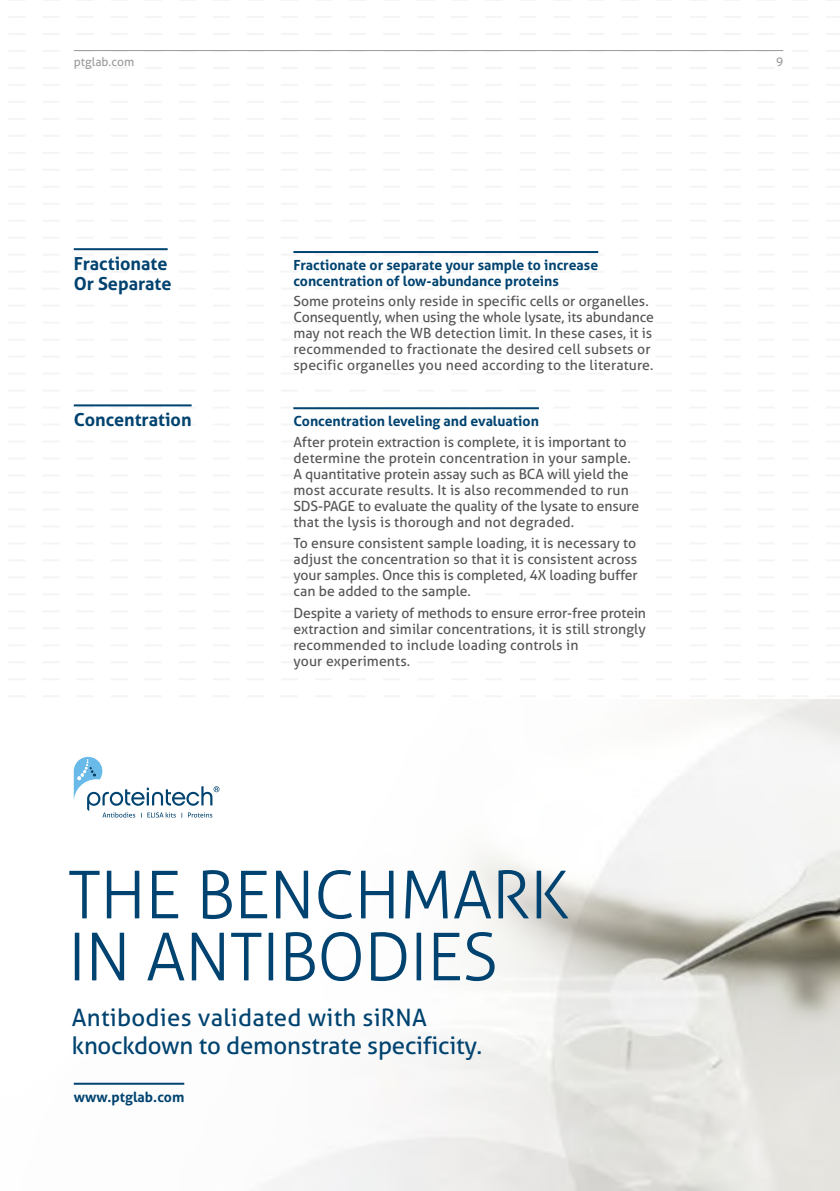
<style>
.page{position:relative;width:840px;height:1191px;background:#fff}
.page>*{position:absolute;margin:0;border:0;box-sizing:border-box;transform-origin:0 0}
.t1{font:300 66px/62px "Aller";letter-spacing:-.01em;color:#004370}
.t2{font:24px/28px "Aller";letter-spacing:-.01em;color:#004370}
.t3{font:700 18px/20px "Aller";color:#004370}
.t4{font:14px/16px "Aller";color:#575656}
.t5{font:700 14px/16px "Aller";color:#004370}
.t6{font:12px "Aller";color:#9d9c9c}
</style>
<div class="page">
<svg style="left:77px;top:51px;width:17px;height:1px"></svg>
<svg style="left:77px;top:406px;width:17px;height:1px"></svg>
<svg style="left:111px;top:51px;width:17px;height:1px"></svg>
<svg style="left:111px;top:406px;width:17px;height:1px"></svg>
<svg style="left:145px;top:51px;width:17px;height:1px"></svg>
<svg style="left:145px;top:406px;width:17px;height:1px"></svg>
<svg style="left:179px;top:51px;width:17px;height:1px"></svg>
<svg style="left:179px;top:406px;width:13px;height:1px"></svg>
<svg style="left:213px;top:51px;width:17px;height:1px"></svg>
<svg style="left:247px;top:51px;width:17px;height:1px"></svg>
<svg style="left:281px;top:51px;width:17px;height:1px"></svg>
<svg style="left:315px;top:51px;width:17px;height:1px"></svg>
<svg style="left:349px;top:51px;width:17px;height:1px"></svg>
<svg style="left:383px;top:51px;width:17px;height:1px"></svg>
<svg style="left:417px;top:51px;width:17px;height:1px"></svg>
<svg style="left:451px;top:51px;width:17px;height:1px"></svg>
<svg style="left:485px;top:51px;width:17px;height:1px"></svg>
<svg style="left:519px;top:51px;width:17px;height:1px"></svg>
<svg style="left:553px;top:51px;width:17px;height:1px"></svg>
<svg style="left:588px;top:51px;width:16px;height:1px"></svg>
<svg style="left:622px;top:51px;width:16px;height:1px"></svg>
<svg style="left:656px;top:51px;width:16px;height:1px"></svg>
<svg style="left:690px;top:51px;width:16px;height:1px"></svg>
<svg style="left:724px;top:51px;width:16px;height:1px"></svg>
<svg style="left:758px;top:51px;width:16px;height:1px"></svg>
<hr style="left:293px;top:251px;width:305px;height:2px;background:#004370">
<hr style="left:293px;top:407px;width:245px;height:2px;background:#004370">
<hr style="left:74px;top:248px;width:93px;height:2px;background:#004370">
<hr style="left:74px;top:404px;width:117px;height:2px;background:#004370">
<hr style="left:74px;top:50px;width:708px;height:1px;background:#9d9c9c">
<img style="left:73px;top:700px;width:766px;height:491px">
<hr style="left:74px;top:1082px;width:110px;height:2px;background:#004370">
<svg style="left:123px;top:789px;width:22px;height:16px"></svg>
<svg style="left:145px;top:780px;width:34px;height:25px"></svg>
<svg style="left:179px;top:780px;width:33px;height:25px"></svg>
<svg style="left:123px;top:812px;width:12px;height:5px"></svg>
<svg style="left:147px;top:812px;width:41px;height:5px"></svg>
<svg style="left:188px;top:812px;width:42px;height:5px"></svg>
<svg style="left:141px;top:813px;width:21px;height:4px"></svg>
<svg style="left:74px;top:757px;width:49px;height:60px"></svg>
<svg style="left:213px;top:780px;width:17px;height:19px"></svg>
<p class="t6" style="left:74px;top:54px;width:62px">ptglab.com</p>
<p class="t6" style="left:775px;top:54px;width:9px">9</p>
<p class="t3" style="left:74px;top:253px;width:99px">Fractionate<br>Or Separate</p>
<p class="t3" style="left:74px;top:410px;width:119px">Concentration</p>
<p class="t5" style="left:293px;top:257px;width:306px">Fractionate or separate your sample to increase concentration of low-abundance proteins</p>
<p class="t4" style="left:293px;top:293px;width:362px">Some proteins only reside in specific cells or organelles.<br>Consequently, when using the whole lysate, its abundance may not reach the WB detection limit. In these cases, it is recommended to fractionate the desired cell subsets or specific organelles you need according to the literature.</p>
<p class="t5" style="left:293px;top:413px;width:247px">Concentration leveling and evaluation</p>
<p class="t4" style="left:293px;top:433px;width:347px">After protein extraction is complete, it is important to determine the protein concentration in your sample.<br>A quantitative protein assay such as BCA will yield the most accurate results. It is also recommended to run SDS-PAGE to evaluate the quality of the lysate to ensure that the lysis is thorough and not degraded.</p>
<p class="t4" style="left:293px;top:535px;width:346px;text-align:justify">To ensure consistent sample loading, it is necessary to adjust the concentration so that it is consistent across your samples. Once this is completed, 4X loading buffer can be added to the sample.</p>
<p class="t4" style="left:293px;top:605px;width:354px">Despite a variety of methods to ensure error-free protein extraction and similar concentrations, it is still strongly recommended to include loading controls in<br>your experiments.</p>
<h1 class="t1" style="left:68px;top:864px;width:502px">THE BENCHMARK<br>IN ANTIBODIES</h1>
<h2 class="t2" style="left:72px;top:1003px;width:411px">Antibodies validated with siRNA knockdown to demonstrate specificity.</h2>
<p class="t5" style="left:74px;top:1088px;width:112px">www.ptglab.com</p>
</div>
